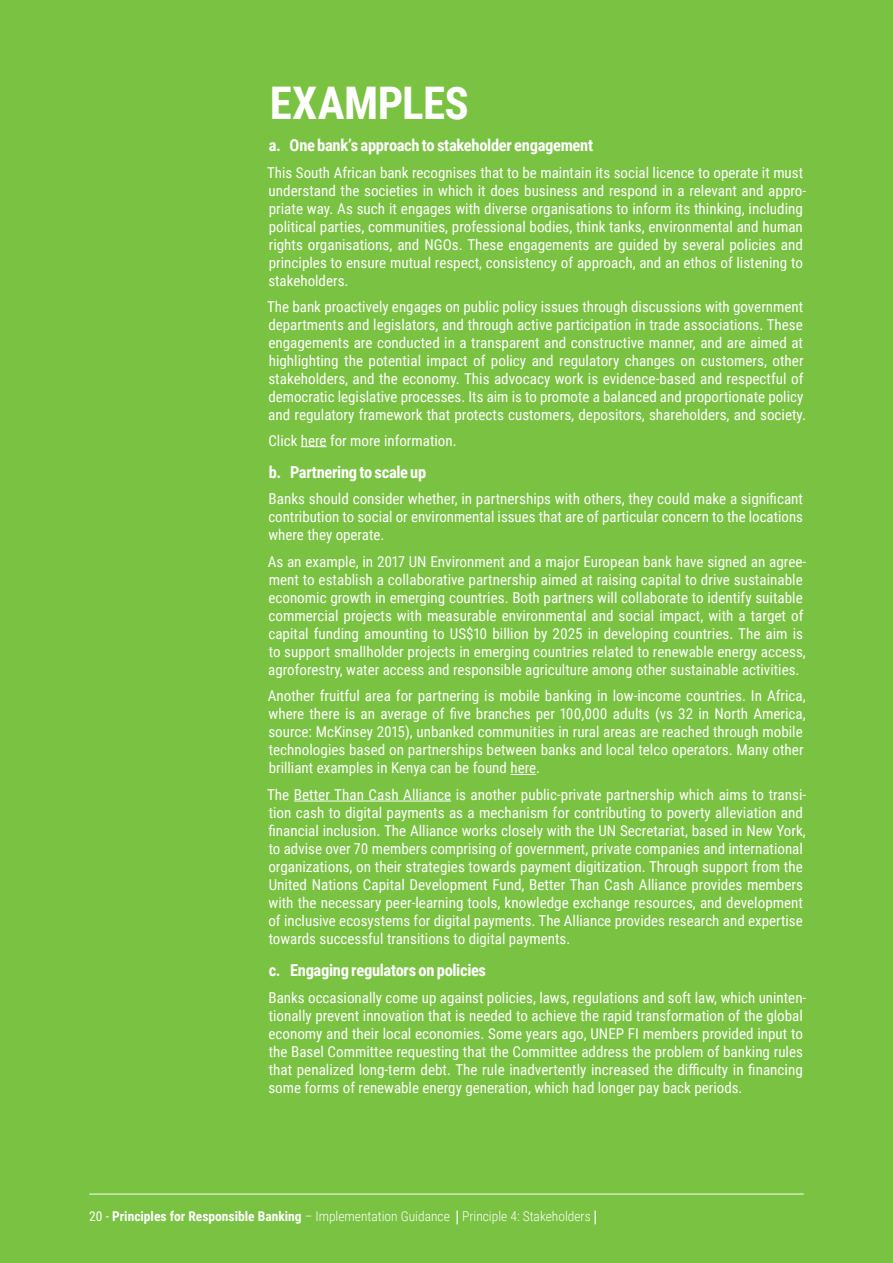
<style>
.page{position:relative;width:893px;height:1263px;background:#7ac242}
.page>*{position:absolute;margin:0;border:0;box-sizing:border-box;transform-origin:0 0}
.t1{font:700 45px "Roboto Condensed";letter-spacing:-.015em;color:#fff}
.t2{font:700 16.5px "Roboto Condensed";letter-spacing:-.02em;color:#fff}
.t3{font:15px/18px "Roboto Condensed";color:#fff}
.t4{font:300 13.5px "Roboto Condensed";color:#fff}
.s1{font-weight:400}
.s2{font-weight:700}
</style>
<div class="page">
<svg style="left:301px;top:446px;width:26px;height:1px"></svg>
<svg style="left:510px;top:774px;width:26px;height:1px"></svg>
<hr style="left:294px;top:801px;width:157px;height:1px;background:#fff">
<hr style="left:89px;top:1194px;width:715px;height:1px;background:#fff">
<h1 class="t1" style="left:270px;top:71px;width:200px">EXAMPLES</h1>
<p class="t2" style="left:269px;top:134px;width:326px">a. One bank’s approach to stakeholder engagement</p>
<p class="t3" style="left:267px;top:163px;width:541px">This South African bank recognises that to be maintain its social licence to operate it must understand the societies in which it does business and respond in a relevant and appro&shy;priate way. As such it engages with diverse organisations to inform its thinking, including political parties, communities, professional bodies, think tanks, environmental and human rights organisations, and NGOs. These engagements are guided by several policies and principles to ensure mutual respect, consistency of approach, and an ethos of listening to stakeholders.</p>
<p class="t3" style="left:267px;top:297px;width:540px">The bank proactively engages on public policy issues through discussions with government departments and legislators, and through active participation in trade associations. These engagements are conducted in a transparent and constructive manner, and are aimed at highlighting the potential impact of policy and regulatory changes on customers, other stakeholders, and the economy. This advocacy work is evidence-based and respectful of democratic legislative processes. Its aim is to promote a balanced and proportionate policy and regulatory framework that protects customers, depositors, shareholders, and society.</p>
<p class="t3" style="left:268px;top:431px;width:190px">Click here for more information.</p>
<p class="t2" style="left:269px;top:460px;width:159px">b. Partnering to scale up</p>
<p class="t3" style="left:268px;top:489px;width:536px;text-align:justify">Banks should consider whether, in partnerships with others, they could make a significant contribution to social or environmental issues that are of particular concern to the locations where they operate.</p>
<p class="t3" style="left:268px;top:552px;width:540px">As an example, in 2017 UN Environment and a major European bank have signed an agree&shy;ment to establish a collaborative partnership aimed at raising capital to drive sustainable economic growth in emerging countries. Both partners will collaborate to identify suitable commercial projects with measurable environmental and social impact, with a target of capital funding amounting to US$10 billion by 2025 in developing countries. The aim is to support smallholder projects in emerging countries related to renewable energy access, agroforestry, water access and responsible agriculture among other sustainable activities.</p>
<p class="t3" style="left:268px;top:686px;width:540px">Another fruitful area for partnering is mobile banking in low-income countries. In Africa, where there is an average of five branches per 100,000 adults (vs 32 in North America, source: McKinsey 2015), unbanked communities in rural areas are reached through mobile technologies based on partnerships between banks and local telco operators. Many other brilliant examples in Kenya can be found here.</p>
<p class="t3" style="left:267px;top:785px;width:541px">The Better Than Cash Alliance is another public-private partnership which aims to transi&shy;tion cash to digital payments as a mechanism for contributing to poverty alleviation and financial inclusion. The Alliance works closely with the UN Secretariat, based in New York, to advise over 70 members comprising of government, private companies and international organizations, on their strategies towards payment digitization. Through support from the United Nations Capital Development Fund, Better Than Cash Alliance provides members with the necessary peer-learning tools, knowledge exchange resources, and development of inclusive ecosystems for digital payments. The Alliance provides research and expertise towards successful transitions to digital payments.</p>
<p class="t2" style="left:269px;top:959px;width:219px">c. Engaging regulators on policies</p>
<p class="t3" style="left:268px;top:988px;width:539px">Banks occasionally come up against policies, laws, regulations and soft law, which uninten&shy;tionally prevent innovation that is needed to achieve the rapid transformation of the global economy and their local economies. Some years ago, UNEP FI members provided input to the Basel Committee requesting that the Committee address the problem of banking rules that penalized long-term debt. The rule inadvertently increased the difficulty in financing some forms of renewable energy generation, which had longer pay back periods.</p>
<p class="t4" style="left:89px;top:1207px;width:512px"><span class="s1">20 -</span> <span class="s2">Principles for Responsible Banking</span> – Implementation Guidance ⎮Principle 4: Stakeholders⎮</p>
</div>
